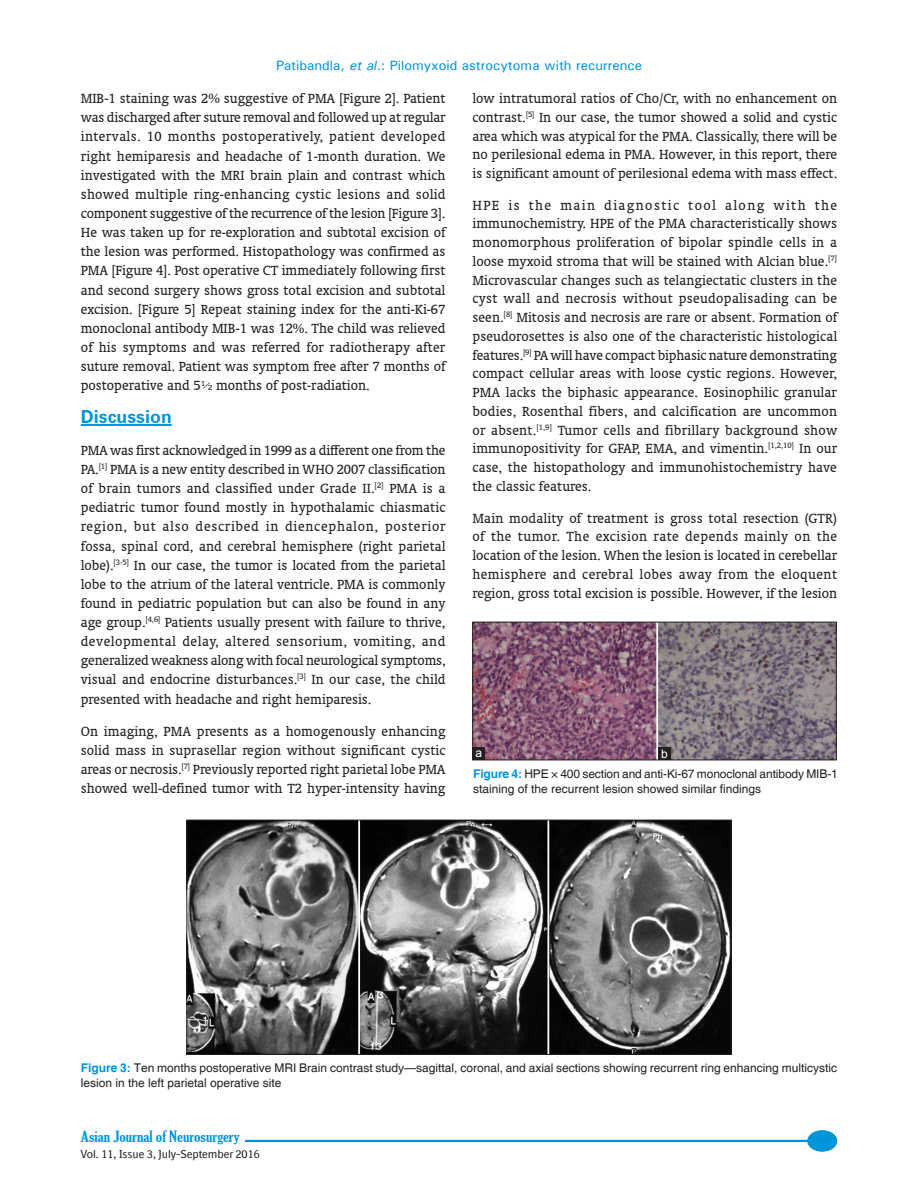
<style>
.page{position:relative;width:918px;height:1188px;background:#fff}
.page>*{position:absolute;margin:0;border:0;box-sizing:border-box;transform-origin:0 0}
.t1{font:700 18px "Zurich BT";color:#0095d9}
.TX{font:15px/19.2px "Oranda BT";color:#231f20;text-align:justify}
.RF{font:extra-condensed 15px "Gloucester";color:#0095d9;scale:1.25 1}
.t2{font:500 13.5px "Univers";color:#0095d9}
.FGC{font:12px/15px "Helvetica";color:#231f20}
.LABEL{font:12px "Arial";color:#fff}
.RF_RECTO_1{font:11.25px "BI Sans";letter-spacing:-.005em;color:#231f20}
.s1{font-style:italic}
.s2{font-weight:700;color:#0095d9}
</style>
<div class="page">
<div style="left:808px;top:1131px;width:29px;height:20px;background:#0095d9;border-radius:50%"></div>
<div style="left:807px;top:1130px;width:30px;height:22px;border:1px solid #0095d9;border-radius:50%"></div>
<hr style="left:245px;top:1140px;width:567px;height:2px;background:#0095d9">
<hr style="left:81px;top:424px;width:91px;height:2px;background:#0095d9">
<img style="left:189px;top:822px;width:540px;height:231px">
<div style="left:187px;top:820px;width:544px;height:235px;border:1px solid #231f20"></div>
<img style="left:474px;top:624px;width:360px;height:134px">
<div style="left:472px;top:622px;width:364px;height:138px;border:1px solid #231f20"></div>
<div style="left:658px;top:747px;width:13px;height:13px;background:#231f20"></div>
<div style="left:472px;top:747px;width:13px;height:13px;background:#231f20"></div>
<p class="t2" style="left:276px;top:57px;width:367px">Patibandla, <span class="s1">etal.</span>: Pilomyxoid astrocytoma with recurrence</p>
<p class="TX" style="left:81px;top:89px;width:366px">MIB-1 staining was 2% suggestive of PMA [Figure 2]. Patient was discharged after suture removal and followed up at regular intervals. 10 months postoperatively, patient developed right hemiparesis and headache of 1-month duration. We investigated with the MRI brain plain and contrast which showed multiple ring-enhancing cystic lesions and solid component suggestive of the recurrence of the lesion [Figure 3].<br>He was taken up for re-exploration and subtotal excision of the lesion was performed. Histopathology was confirmed as PMA [Figure 4]. Post operative CT immediately following first and second surgery shows gross total excision and subtotal excision. [Figure 5] Repeat staining index for the anti-Ki-67 monoclonal antibody MIB-1 was 12%. The child was relieved of his symptoms and was referred for radiotherapy after suture removal. Patient was symptom free after 7 months of postoperative and 5½ months of post-radiation.</p>
<h1 class="t1" style="left:81px;top:406px;width:92px">Discussion</h1>
<p class="TX" style="left:81px;top:441px;width:366px">PMA was first acknowledged in 1999 as a different one from the PA.<sup>[1]</sup> PMA is a new entity described in WHO 2007 classification of brain tumors and classified under Grade II.<sup>[2]</sup> PMA is a pediatric tumor found mostly in hypothalamic chiasmatic region, but also described in diencephalon, posterior fossa, spinal cord, and cerebral hemisphere (right parietal lobe).<sup>[3-5]</sup> In our case, the tumor is located from the parietal lobe to the atrium of the lateral ventricle. PMA is commonly found in pediatric population but can also be found in any age group.<sup>[4,6]</sup> Patients usually present with failure to thrive, developmental delay, altered sensorium, vomiting, and generalized weakness along with focal neurological symptoms, visual and endocrine disturbances.<sup>[3]</sup> In our case, the child presented with headache and right hemiparesis.</p>
<p class="TX" style="left:81px;top:721px;width:366px">On imaging, PMA presents as a homogenously enhancing solid mass in suprasellar region without significant cystic areas or necrosis.<sup>[7]</sup> Previously reported right parietal lobe PMA showed well-defined tumor with T2 hyper-intensity having</p>
<p class="TX" style="left:472px;top:89px;width:366px;line-height:18.8px">low intratumoral ratios of Cho/Cr, with no enhancement on contrast.<sup>[5]</sup> In our case, the tumor showed a solid and cystic area which was atypical for the PMA. Classically, there will be no perilesional edema in PMA. However, in this report, there is significant amount of perilesional edema with mass effect.</p>
<p class="TX" style="left:472px;top:196px;width:366px;line-height:18.8px">HPE is the main diagnostic tool along with the immunochemistry. HPE of the PMA characteristically shows monomorphous proliferation of bipolar spindle cells in a loose myxoid stroma that will be stained with Alcian blue.<sup>[7] </sup>Microvascular changes such as telangiectatic clusters in the cyst wall and necrosis without pseudopalisading can be seen.<sup>[8]</sup> Mitosis and necrosis are rare or absent. Formation of pseudorosettes is also one of the characteristic histological features.<sup>[9]</sup> PA will have compact biphasic nature demonstrating compact cellular areas with loose cystic regions. However, PMA lacks the biphasic appearance. Eosinophilic granular bodies, Rosenthal fibers, and calcification are uncommon or absent.<sup>[1,9]</sup> Tumor cells and fibrillary background show immunopositivity for GFAP, EMA, and vimentin.<sup>[1,2,10]</sup> In our case, the histopathology and immunohistochemistry have the classic features.</p>
<p class="TX" style="left:472px;top:508px;width:366px;line-height:18.8px">Main modality of treatment is gross total resection (GTR) of the tumor. The excision rate depends mainly on the location of the lesion. When the lesion is located in cerebellar hemisphere and cerebral lobes away from the eloquent region, gross total excision is possible. However, if the lesion</p>
<p class="LABEL" style="left:476px;top:745px;width:8px">a</p>
<p class="LABEL" style="left:661px;top:746px;width:8px">b</p>
<p class="FGC" style="left:473px;top:767px;width:366px"><span class="s2">Figure 4:</span> HPE × 400 section and anti‑Ki‑67 monoclonal antibody MIB‑1 staining of the recurrent lesion showed similar findings</p>
<p class="FGC" style="left:81px;top:1061px;width:758px"><span class="s2">Figure 3:</span> Ten months postoperative MRI Brain contrast study—sagittal, coronal, and axial sections showing recurrent ring enhancing multicystic lesion in the left parietal operative site</p>
<p class="RF" style="left:81px;top:1128px;width:129px">Asian Journal of Neurosurgery</p>
<p class="RF_RECTO_1" style="left:81px;top:1148px;width:181px">Vol. 11, Issue 3, July‑September 2016</p>
</div>
